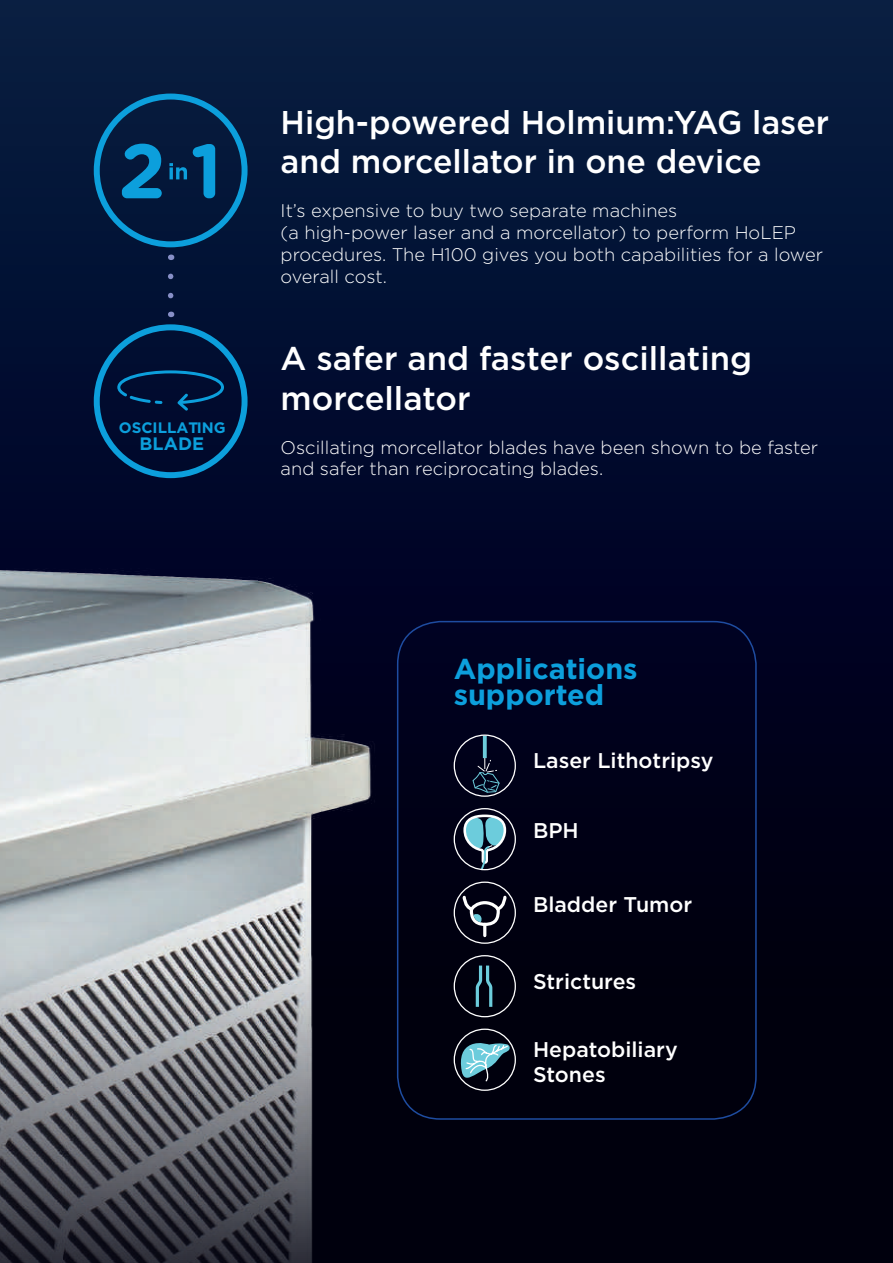
<style>
.page{position:relative;width:893px;height:1263px;background:#fff}
.page>*{position:absolute;margin:0;border:0;box-sizing:border-box;transform-origin:0 0}
.t1{font:500 32.85px/39.5px "Gotham";color:#fff}
.t2{font:700 28.65px/25.7px "Gotham";color:#0c9fdc}
.t3{font:500 21.3px/25.5px "Gotham";color:#fff}
.t4{font:300 18.3px/21.9px "Gotham";color:#fff}
.t5{font:700 18px "Gotham";color:#0c9fdc}
.t6{font:700 15.15px "Gotham";color:#0c9fdc}
</style>
<div class="page">
<div style="left:0;top:0;width:893px;height:1263px;background:linear-gradient(to bottom,#041841,#000005)"></div>
<img style="left:0;top:186px;width:387px;height:1077px">
<svg style="left:94px;top:324px;width:154px;height:154px;background:#022047"></svg>
<svg style="left:94px;top:94px;width:154px;height:153px;background:#06335a"></svg>
<svg style="left:168px;top:276px;width:5px;height:29px"></svg>
<div style="left:397px;top:621px;width:360px;height:499px;border:2px solid #1e4ca0;border-radius:43px"></div>
<div style="left:454px;top:881px;width:62px;height:63px;border:1px solid #fff;border-radius:50%"></div>
<svg style="left:461px;top:894px;width:47px;height:45px;background:#323442"></svg>
<div style="left:454px;top:955px;width:62px;height:62px;border:1px solid #fff;border-radius:50%"></div>
<svg style="left:473px;top:962px;width:22px;height:48px"></svg>
<svg style="left:460px;top:813px;width:48px;height:59px;background:#486575"></svg>
<div style="left:454px;top:808px;width:62px;height:62px;border:1px solid #fff;border-radius:50%"></div>
<svg style="left:483px;top:736px;width:4px;height:19px"></svg>
<div style="left:454px;top:734px;width:62px;height:63px;border:1px solid #fff;border-radius:50%"></div>
<svg style="left:472px;top:755px;width:28px;height:38px"></svg>
<div style="left:454px;top:1028px;width:62px;height:63px;border:1px solid #fff;border-radius:50%"></div>
<svg style="left:459px;top:1041px;width:52px;height:44px;background:#456a77"></svg>
<p class="t6" style="left:119px;top:418px;width:108px">OSCILLATING</p>
<p class="t5" style="left:140px;top:432px;width:66px">BLADE</p>
<h1 class="t1" style="left:281px;top:102px;width:550px">High-powered Holmium:YAG laser and morcellator in one device</h1>
<p class="t4" style="left:281px;top:199px;width:544px">It’s expensive to buy two separate machines<br>(a high-power laser and a morcellator) to perform HoLEP procedures. The H100 gives you both capabilities for a lower overall cost.</p>
<h1 class="t1" style="left:281px;top:338px;width:473px">A safer and faster oscillating morcellator</h1>
<p class="t4" style="left:281px;top:436px;width:539px">Oscillating morcellator blades have been shown to be faster and safer than reciprocating blades.</p>
<h2 class="t2" style="left:454px;top:656px;width:185px">Applications supported</h2>
<p class="t3" style="left:533px;top:747px;width:182px">Laser Lithotripsy</p>
<p class="t3" style="left:533px;top:818px;width:47px">BPH</p>
<p class="t3" style="left:533px;top:891px;width:161px">Bladder Tumor</p>
<p class="t3" style="left:533px;top:968px;width:105px">Strictures</p>
<p class="t3" style="left:533px;top:1036px;width:146px">Hepatobiliary<br>Stones</p>
</div>
